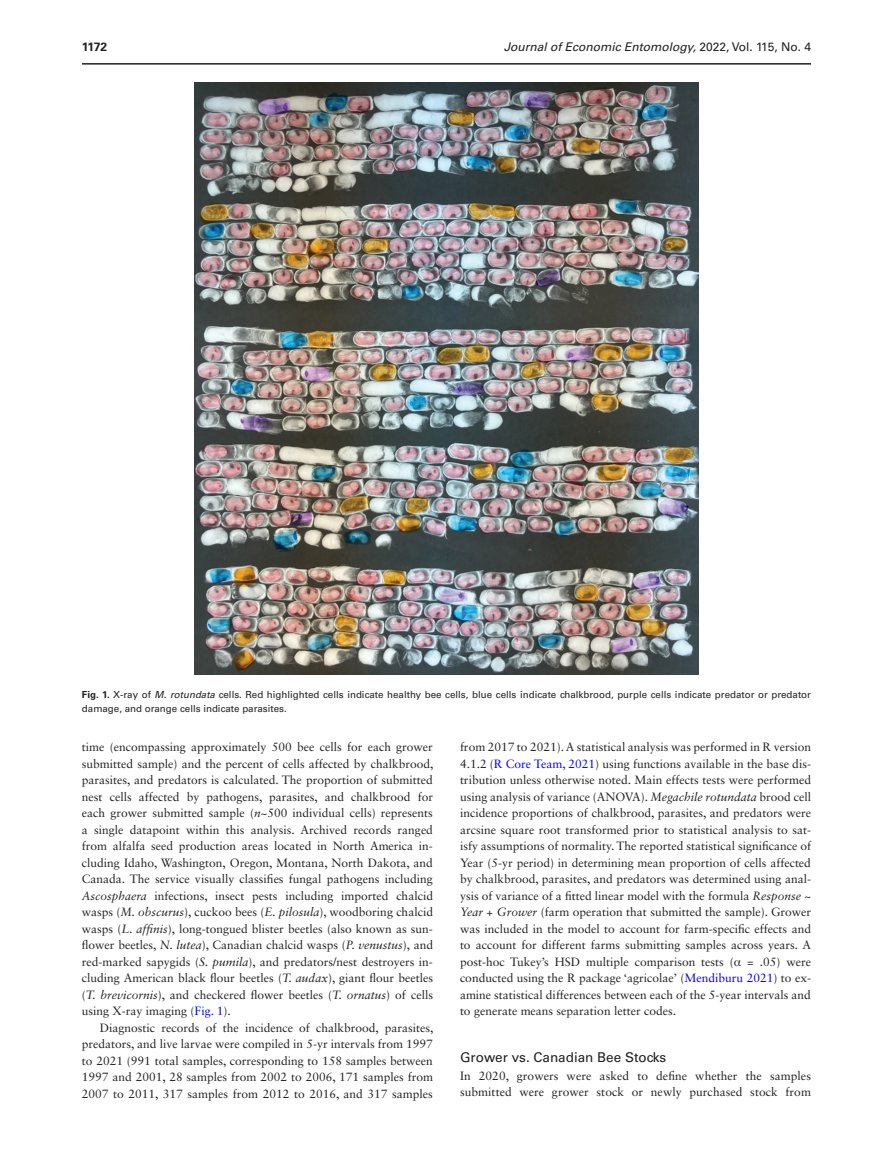
<style>
.page{position:relative;width:893px;height:1174px;background:#fff}
.page>*{position:absolute;margin:0;border:0;box-sizing:border-box;transform-origin:0 0}
.t1{font:13.5px "Univers LT Std";color:#231f20}
.t2{font:12px/16.5px "Sabon LT Std";color:#231f20;text-align:justify}
.t3{font:italic 12px "Univers LT Std";color:#231f20}
.t4{font:700 12px "Univers LT Std";color:#231f20}
.t5{font:9.75px/14.2px "Univers LT Std";color:#231f20}
.s1{font-style:normal}
.s2{font-weight:700}
.s3{font-style:italic}
.s4{color:#00f}
.s5{font-family:"Gandhari Unicode"}
</style>
<div class="page">
<hr style="left:82px;top:63px;width:729px;height:2px;background:#231f20">
<img style="left:194px;top:82px;width:504px;height:592px">
<p class="t4" style="left:82px;top:40px;width:27px">1172</p>
<p class="t3" style="left:504px;top:40px;width:309px">Journal of Economic Entomology, <span class="s1">2022, Vol. 115, No. 4</span></p>
<p class="t5" style="left:82px;top:687px;width:730px"><span class="s2">Fig. 1.</span> X-ray of <span class="s3">M. rotundata</span> cells. Red highlighted cells indicate healthy bee cells, blue cells indicate chalkbrood, purple cells indicate predator or predator damage, and orange cells indicate parasites.</p>
<p class="t2" style="left:82px;top:738px;width:353px">time (encompassing approximately 500 bee cells for each grower submitted sample) and the percent of cells affected by chalkbrood, parasites, and predators is calculated. The proportion of submitted nest cells affected by pathogens, parasites, and chalkbrood for each grower submitted sample (<span class="s3">n</span>~500 individual cells) represents a single datapoint within this analysis. Archived records ranged from alfalfa seed production areas located in North America in&shy;cluding Idaho, Washington, Oregon, Montana, North Dakota, and Canada. The service visually classifies fungal pathogens including <span class="s3">Ascosphaera</span> infections, insect pests including imported chalcid wasps (<span class="s3">M. obscurus</span>), cuckoo bees (<span class="s3">E. pilosula</span>), woodboring chalcid wasps (<span class="s3">L. affinis</span>), long-tongued blister beetles (also known as sun&shy;flower beetles, <span class="s3">N. lutea</span>), Canadian chalcid wasps (<span class="s3">P. venustus</span>), and red-marked sapygids (<span class="s3">S. pumila</span>), and predators/nest destroyers in&shy;cluding American black flour beetles (<span class="s3">T. audax</span>), giant flour beetles (<span class="s3">T. brevicornis</span>), and checkered flower beetles (<span class="s3">T. ornatus</span>) of cells using X-ray imaging (<span class="s4">Fig. 1</span>).</p>
<p class="t2" style="left:82px;top:1019px;width:353px;text-indent:18px">Diagnostic records of the incidence of chalkbrood, parasites, predators, and live larvae were compiled in 5-yr intervals from 1997 to 2021 (991 total samples, corresponding to 158 samples between 1997 and 2001, 28 samples from 2002 to 2006, 171 samples from 2007 to 2011, 317 samples from 2012 to 2016, and 317 samples</p>
<p class="t2" style="left:460px;top:738px;width:353px">from 2017 to 2021). A statistical analysis was performed in R version 4.1.2 (<span class="s4">R Core Team, 2021</span>) using functions available in the base dis&shy;tribution unless otherwise noted. Main effects tests were performed using analysis of variance (ANOVA). <span class="s3">Megachile rotundata</span> brood cell incidence proportions of chalkbrood, parasites, and predators were arcsine square root transformed prior to statistical analysis to sat&shy;isfy assumptions of normality. The reported statistical significance of Year (5-yr period) in determining mean proportion of cells affected by chalkbrood, parasites, and predators was determined using anal&shy;ysis of variance of a fitted linear model with the formula <span class="s3">Response ~ Year + Grower</span> (farm operation that submitted the sample). Grower was included in the model to account for farm-specific effects and to account for different farms submitting samples across years. A post-hoc Tukey’s HSD multiple comparison tests (<span class="s5">α</span> = .05) were conducted using the R package ‘agricolae’ (<span class="s4">Mendiburu 2021</span>) to ex&shy;amine statistical differences between each of the 5-year intervals and to generate means separation letter codes.</p>
<p class="t1" style="left:460px;top:1048px;width:208px">Grower vs. Canadian Bee Stocks</p>
<p class="t2" style="left:460px;top:1067px;width:353px">In 2020, growers were asked to define whether the samples submitted were grower stock or newly purchased stock from</p>
</div>
